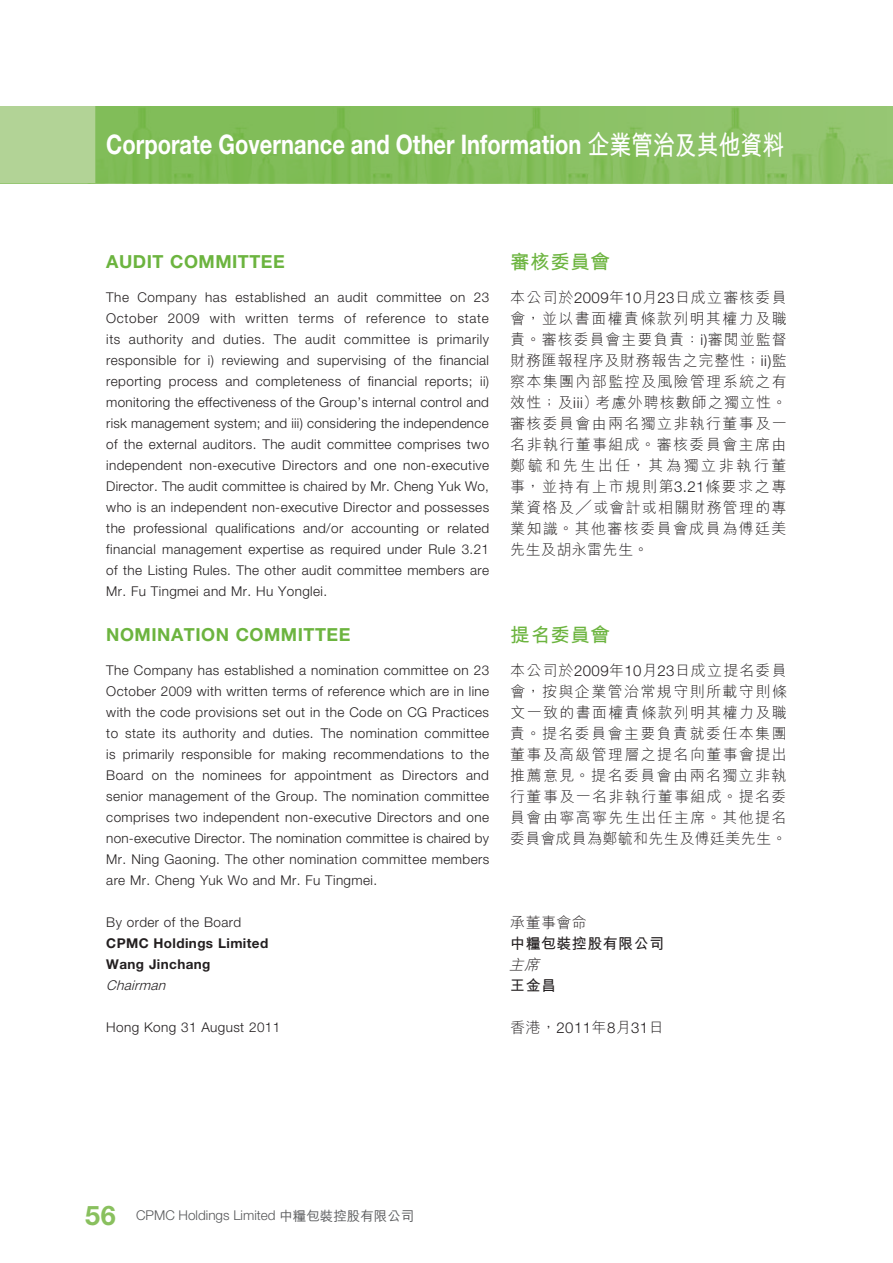
<style>
.page{position:relative;width:893px;height:1263px;background:#fff}
.page>*{position:absolute;margin:0;border:0;box-sizing:border-box;transform-origin:0 0}
.t1{font:700 27px "Helvetica Neue LT Std";color:#fff;scale:.81 1}
.t2{font:700 19.5px "M Hei HK";letter-spacing:.03em;color:#6cb43f}
.t3{font:700 18px "Helvetica Neue LT Std";letter-spacing:.03em;color:#6cb43f}
.t4{font:300 15px/21px "M Hei HK";letter-spacing:.095em;color:#231f20;text-align:justify}
.t5{font:700 15px "M Hei HK";letter-spacing:.03em;color:#231f20}
.t6{font:300 15px "Helvetica Neue LT Std";letter-spacing:.03em;color:#231f20}
.t7{font:italic 300 15px "M Hei HK";color:#231f20}
.t8{font:300 13.5px/21px "Helvetica Neue LT Std";letter-spacing:.03em;color:#231f20;text-align:justify}
.t9{font:300 13.5px "Helvetica Neue LT Std";color:#57585a}
.t10{font:700 13.5px/21px "Helvetica Neue LT Std";letter-spacing:.03em;color:#231f20}
.t11{font:italic 300 13.5px "Helvetica Neue LT Std";color:#231f20}
.s1{font-family:"M Hei HK"}
.s2{font-family:"Helvetica Neue LT Std"}
.s3{font-weight:700;font-size:27px;color:#89c05e}
.s4{font-family:"M Hei HK";font-weight:500}
</style>
<div class="page">
<div style="left:0;top:107px;width:96px;height:76px;background:#b2d396"></div>
<svg style="left:96px;top:106px;width:797px;height:77px;background:#86bf5e"></svg>
<h1 class="t1" style="left:106px;top:127px;width:838px">Corporate Governance and Other Information <span class="s1">企業管治及其他資料</span></h1>
<h3 class="t3" style="left:106px;top:250px;width:180px">AUDIT COMMITTEE</h3>
<p class="t8" style="left:106px;top:286px;width:384px">The Company has established an audit committee on 23<br>October 2009 with written terms of reference to state its authority and duties. The audit committee is primarily responsible for i) reviewing and supervising of the financial reporting process and completeness of financial reports; ii) monitoring the effectiveness of the Group’s internal control and risk management system; and iii) considering the independence of the external auditors. The audit committee comprises two independent non-executive Directors and one non-executive Director. The audit committee is chaired by Mr. Cheng Yuk Wo, who is an independent non-executive Director and possesses the professional qualifications and/or accounting or related financial management expertise as required under Rule 3.21 of the Listing Rules. The other audit committee members are Mr. Fu Tingmei and Mr. Hu Yonglei.</p>
<h3 class="t3" style="left:106px;top:623px;width:246px">NOMINATION COMMITTEE</h3>
<p class="t8" style="left:106px;top:659px;width:384px">The Company has established a nomination committee on 23<br>October 2009 with written terms of reference which are in line with the code provisions set out in the Code on CG Practices to state its authority and duties. The nomination committee is primarily responsible for making recommendations to the Board on the nominees for appointment as Directors and senior management of the Group. The nomination committee comprises two independent non-executive Directors and one non-executive Director. The nomination committee is chaired by Mr. Ning Gaoning. The other nomination committee members are Mr. Cheng Yuk Wo and Mr. Fu Tingmei.</p>
<p class="t8" style="left:106px;top:911px;width:136px">By order of the Board</p>
<p class="t10" style="left:106px;top:932px;width:163px">CPMC Holdings Limited<br>Wang Jinchang</p>
<p class="t11" style="left:106px;top:976px;width:64px">Chairman</p>
<p class="t8" style="left:106px;top:1016px;width:176px">Hong Kong 31 August 2011</p>
<h2 class="t2" style="left:510px;top:248px;width:101px">審核委員會</h2>
<p class="t4" style="left:510px;top:286px;width:278px">本公司於<span class="s2">2009</span>年<span class="s2">10</span>月<span class="s2">23</span>日成立審核委員會，並以書面權責條款列明其權力及職責。審核委員會主要負責：<span class="s2">i)</span>審閱並監督財務匯報程序及財務報告之完整性；<span class="s2">ii)</span>監察本集團內部監控及風險管理系統之有效性；及<span class="s2">iii</span>）考慮外聘核數師之獨立性。審核委員會由兩名獨立非執行董事及一名非執行董事組成。審核委員會主席由鄭毓和先生出任，其為獨立非執行董事，並持有上市規則第<span class="s2">3.21</span>條要求之專業資格及╱或會計或相關財務管理的專業知識。其他審核委員會成員為傅廷美先生及胡永雷先生。</p>
<h2 class="t2" style="left:510px;top:620px;width:101px">提名委員會</h2>
<p class="t4" style="left:510px;top:659px;width:278px">本公司於<span class="s2">2009</span>年<span class="s2">10</span>月<span class="s2">23</span>日成立提名委員會，按與企業管治常規守則所載守則條文一致的書面權責條款列明其權力及職責。提名委員會主要負責就委任本集團董事及高級管理層之提名向董事會提出推薦意見。提名委員會由兩名獨立非執行董事及一名非執行董事組成。提名委員會由寧高寧先生出任主席。其他提名委員會成員為鄭毓和先生及傅廷美先生。</p>
<p class="t4" style="left:510px;top:911px;width:78px">承董事會命</p>
<p class="t5" style="left:510px;top:932px;width:155px">中糧包裝控股有限公司</p>
<p class="t7" style="left:509px;top:954px;width:37px">主席</p>
<p class="t5" style="left:510px;top:974px;width:47px">王金昌</p>
<p class="t6" style="left:510px;top:1018px;width:155px"><span class="s1">香港，</span>2011<span class="s1">年</span>8<span class="s1">月</span>31<span class="s1">日</span></p>
<p class="t9" style="left:85px;top:1207px;width:331px"><span class="s3">56</span> CPMC Holdings Limited <span class="s4">中糧包裝控股有限公司</span></p>
</div>
